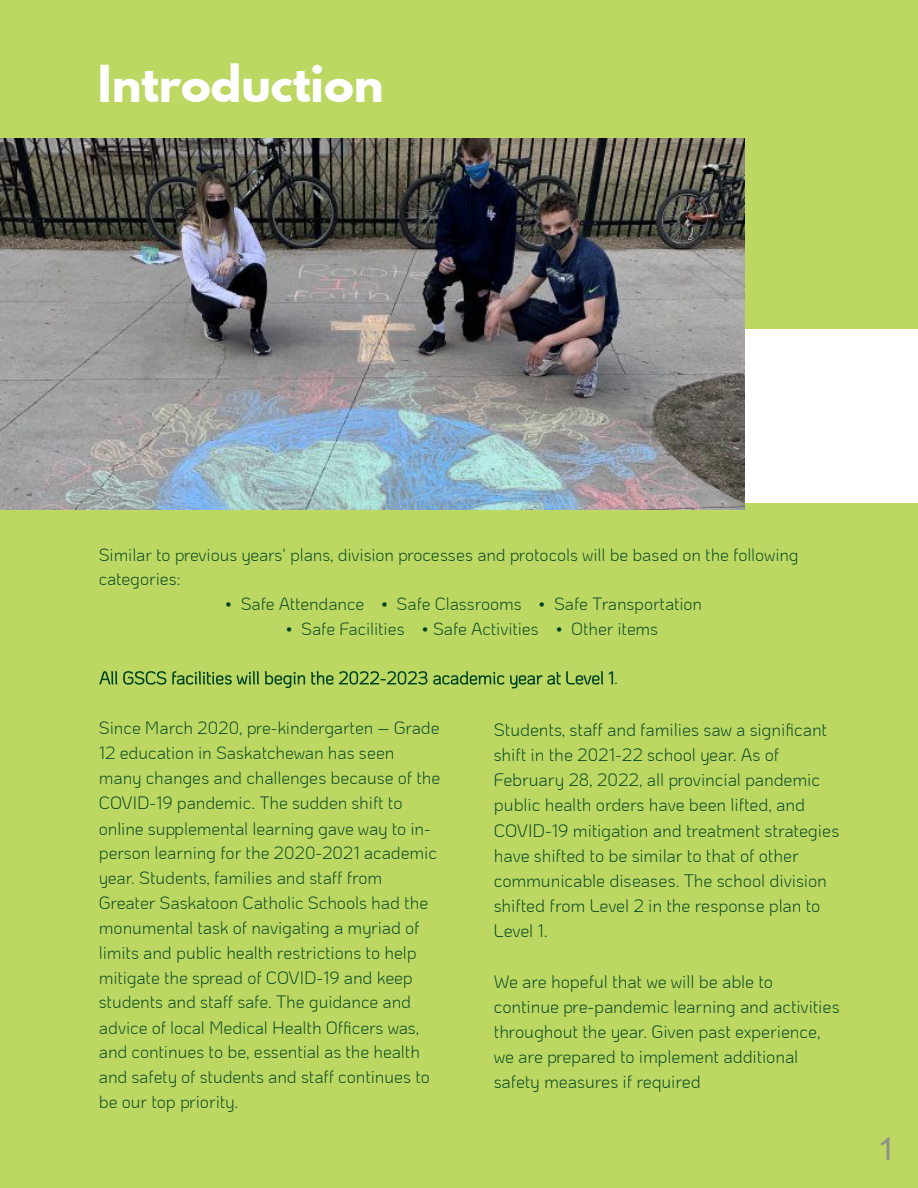
<style>
.page{position:relative;width:918px;height:1188px;background:#bcd862}
.page>*{position:absolute;margin:0;border:0;box-sizing:border-box;transform-origin:0 0}
.t1{font:700 45px "League Spartan";color:#fff}
.t2{font:31.5px "Arial";color:#8f8f8f}
.t3{font:300 18px/25.2px "Ko Ho";letter-spacing:-.005em;color:#004322}
.t4{font:300 17.85px/24.9px "Ko Ho";letter-spacing:-.005em;color:#004322}
.t5{font:300 17.7px/24.3px "Ko Ho";letter-spacing:-.005em;color:#004322}
</style>
<div class="page">
<div style="left:0;top:330px;width:918px;height:173px;background:#fff"></div>
<img style="left:0;top:138px;width:745px;height:372px">
<svg style="left:99px;top:671px;width:514px;height:17px"></svg>
<h1 class="t1" style="left:98px;top:49px;width:287px">Introduction</h1>
<p class="t5" style="left:99px;top:543px;width:702px">Similar to previous years' plans, division processes and protocols will be based on the following categories:</p>
<p class="t5" style="left:225px;top:593px;width:479px">• Safe Attendance • Safe Classrooms • Safe Transportation</p>
<p class="t5" style="left:286px;top:617px;width:374px">• Safe Facilities • Safe Activities • Other items</p>
<p class="t4" style="left:99px;top:717px;width:343px">Since March 2020, pre-kindergarten – Grade 12 education in Saskatchewan has seen many changes and challenges because of the COVID-19 pandemic. The sudden shift to online supplemental learning gave way to in&shy;person learning for the 2020-2021 academic year. Students, families and staff from Greater Saskatoon Catholic Schools had the monumental task of navigating a myriad of limits and public health restrictions to help mitigate the spread of COVID-19 and keep students and staff safe. The guidance and advice of local Medical Health Officers was, and continues to be, essential as the health and safety of students and staff continues to be our top priority.</p>
<p class="t3" style="left:494px;top:718px;width:347px">Students, staff and families saw a significant shift in the 2021-22 school year. As of February 28, 2022, all provincial pandemic public health orders have been lifted, and COVID-19 mitigation and treatment strategies have shifted to be similar to that of other communicable diseases. The school division shifted from Level 2 in the response plan to Level 1.</p>
<p class="t3" style="left:494px;top:970px;width:347px">We are hopeful that we will be able to continue pre-pandemic learning and activities throughout the year. Given past experience, we are prepared to implement additional safety measures if required</p>
<h2 class="t2" style="left:878px;top:1131px;width:19px">1</h2>
</div>
